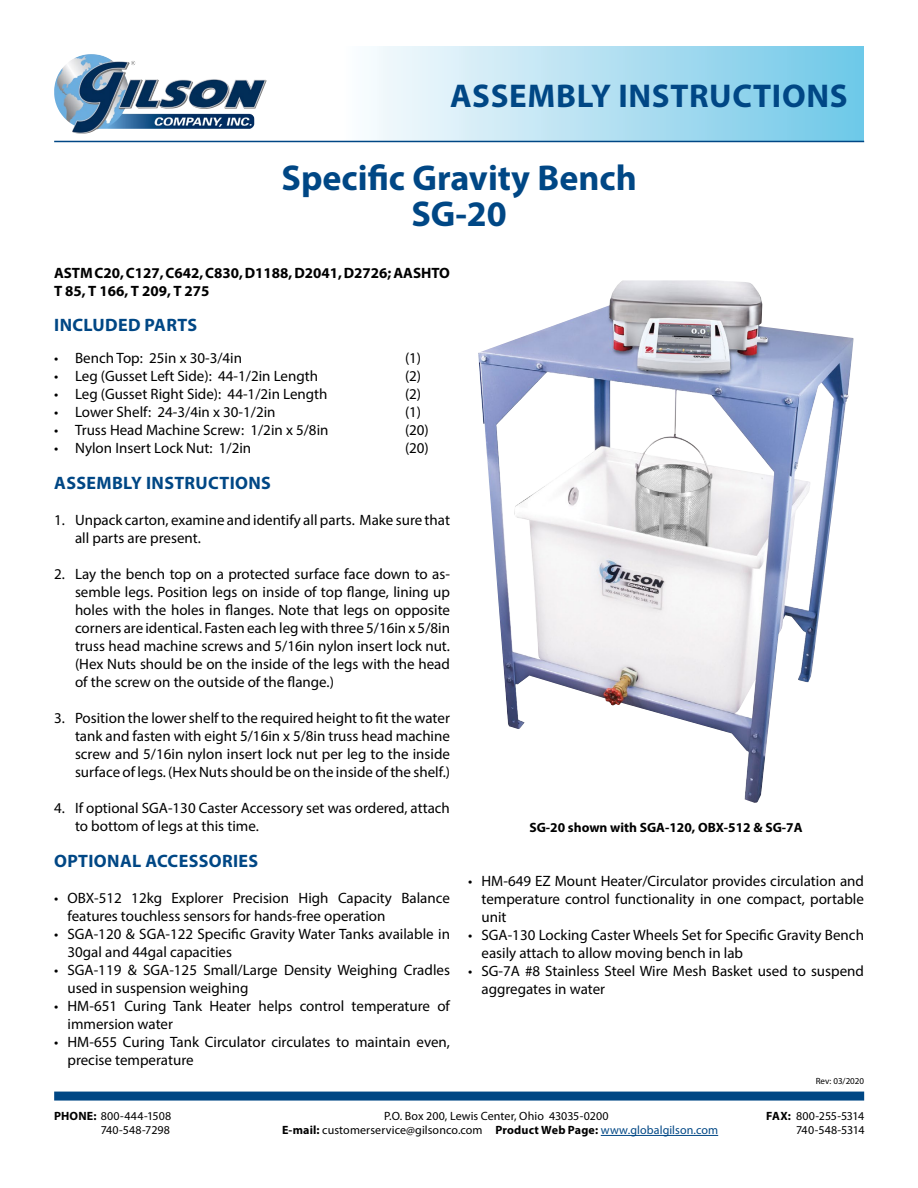
<style>
.page{position:relative;width:918px;height:1188px;background:#fff}
.page>*{position:absolute;margin:0;border:0;box-sizing:border-box;transform-origin:0 0}
.t1{font:700 36px/36px "Myriad Pro";color:#004785;text-align:center}
.t2{font:700 33px "Myriad Pro";letter-spacing:.02em;color:#004785}
.t3{font:700 18px "Myriad Pro";letter-spacing:.02em;color:#004785}
.t4{font:15px/18px "Myriad Pro";color:#000}
.t5{font:700 15px/18px "Myriad Pro";color:#000}
.t6{font:700 13.5px "Myriad Pro";color:#000}
.t7{font:12px "Myriad Pro";letter-spacing:.01em;color:#000}
.t8{font:12px/14.4px "Myriad Pro";letter-spacing:-.02em;color:#000;text-align:right}
.t9{font:9px "Myriad Pro";color:#000}
.s1{font-weight:700}
.s2{color:#004785}
</style>
<div class="page">
<img style="left:478px;top:280px;width:376px;height:523px">
<div style="left:342px;top:46px;width:522px;height:95px;background:linear-gradient(to right,#fdfcfe,#6ec7e7)"></div>
<img style="left:54px;top:54px;width:200px;height:80px">
<hr style="left:54px;top:141px;width:810px;height:1px;background:#004785">
<div style="left:54px;top:1092px;width:810px;height:9px;background:#004785"></div>
<hr style="left:601px;top:1135px;width:117px;height:1px;background:#004785">
<h2 class="t2" style="left:450px;top:75px;width:399px">ASSEMBLY INSTRUCTIONS</h2>
<h1 class="t1" style="left:282px;top:158px;width:357px">Specific Gravity Bench<br>SG-20</h1>
<p class="t5" style="left:54px;top:264px;width:397px">ASTM C20, C127, C642, C830, D1188, D2041, D2726; AASHTO<br>T 85, T 166, T 209, T 275</p>
<p class="t3" style="left:54px;top:313px;width:145px">INCLUDED PARTS</p>
<p class="t4" style="left:54px;top:349px;width:190px">• Bench Top: 25in x 30-3/4in</p>
<p class="t4" style="left:405px;top:349px;width:18px">(1)</p>
<p class="t4" style="left:54px;top:367px;width:266px">• Leg (Gusset Left Side): 44-1/2in Length</p>
<p class="t4" style="left:405px;top:367px;width:18px">(2)</p>
<p class="t4" style="left:54px;top:385px;width:275px">• Leg (Gusset Right Side): 44-1/2in Length</p>
<p class="t4" style="left:405px;top:385px;width:18px">(2)</p>
<p class="t4" style="left:54px;top:403px;width:223px">• Lower Shelf: 24-3/4in x 30-1/2in</p>
<p class="t4" style="left:405px;top:403px;width:18px">(1)</p>
<p class="t4" style="left:54px;top:421px;width:276px">• Truss Head Machine Screw: 1/2in x 5/8in</p>
<p class="t4" style="left:405px;top:421px;width:25px">(20)</p>
<p class="t4" style="left:54px;top:439px;width:199px">• Nylon Insert Lock Nut: 1/2in</p>
<p class="t4" style="left:405px;top:439px;width:25px">(20)</p>
<p class="t3" style="left:54px;top:471px;width:218px">ASSEMBLY INSTRUCTIONS</p>
<p class="t4" style="left:75px;top:511px;width:377px;text-indent:-21px">1. Unpack carton, examine and identify all parts. Make sure that all parts are present.</p>
<p class="t4" style="left:75px;top:565px;width:377px;text-align:justify;text-indent:-21px">2. Lay the bench top on a protected surface face down to as&shy;semble legs. Position legs on inside of top flange, lining up holes with the holes in flanges. Note that legs on opposite corners are identical. Fasten each leg with three 5/16in x 5/8in truss head machine screws and 5/16in nylon insert lock nut. (Hex Nuts should be on the inside of the legs with the head of the screw on the outside of the flange.)</p>
<p class="t4" style="left:75px;top:709px;width:377px;text-align:justify;text-indent:-21px">3. Position the lower shelf to the required height to fit the water tank and fasten with eight 5/16in x 5/8in truss head machine screw and 5/16in nylon insert lock nut per leg to the inside surface of legs. (Hex Nuts should be on the inside of the shelf.)</p>
<p class="t4" style="left:75px;top:799px;width:376px;text-indent:-21px">4. If optional SGA-130 Caster Accessory set was ordered, attach to bottom of legs at this time.</p>
<p class="t3" style="left:54px;top:849px;width:206px">OPTIONAL ACCESSORIES</p>
<p class="t4" style="left:68px;top:889px;width:384px;text-indent:-14px">• OBX-512 12kg Explorer Precision High Capacity Balance features touchless sensors for hands-free operation</p>
<p class="t4" style="left:68px;top:925px;width:384px;text-indent:-14px">• SGA-120 &amp; SGA-122 Specific Gravity Water Tanks available in<br>30gal and 44gal capacities</p>
<p class="t4" style="left:68px;top:961px;width:384px;text-indent:-14px">• SGA-119 &amp; SGA-125 Small/Large Density Weighing Cradles used in suspension weighing</p>
<p class="t4" style="left:68px;top:997px;width:384px;text-indent:-14px">• HM-651 Curing Tank Heater helps control temperature of immersion water</p>
<p class="t4" style="left:68px;top:1033px;width:384px;text-indent:-14px">• HM-655 Curing Tank Circulator circulates to maintain even, precise temperature</p>
<p class="t6" style="left:529px;top:819px;width:275px">SG-20 shown with SGA-120, OBX-512 &amp; SG-7A</p>
<p class="t4" style="left:482px;top:871px;width:384px;text-align:justify;text-indent:-14px">• HM-649 EZ Mount Heater/Circulator provides circulation and temperature control functionality in one compact, portable unit</p>
<p class="t4" style="left:482px;top:925px;width:384px;text-indent:-14px">• SGA-130 Locking Caster Wheels Set for Specific Gravity Bench easily attach to allow moving bench in lab</p>
<p class="t4" style="left:482px;top:961px;width:384px;text-indent:-14px">• SG-7A #8 Stainless Steel Wire Mesh Basket used to suspend aggregates in water</p>
<p class="t9" style="left:816px;top:1075px;width:50px">Rev: 03/2020</p>
<p class="t7" style="left:54px;top:1108px;width:119px"><span class="s1">PHONE:</span> 800-444-1508</p>
<p class="t7" style="left:384px;top:1108px;width:226px">P.O. Box 200, Lewis Center, Ohio 43035-0200</p>
<p class="t7" style="left:101px;top:1123px;width:71px">740-548-7298</p>
<p class="t7" style="left:282px;top:1123px;width:438px"><span class="s1">E-mail:</span> customerservice@gilsonco.com <span class="s1">Product Web Page:</span> <span class="s2">www.globalgilson.com</span></p>
<p class="t8" style="left:766px;top:1108px;width:100px"><span class="s1">FAX:</span> 800-255-5314<br>740-548-5314</p>
</div>
